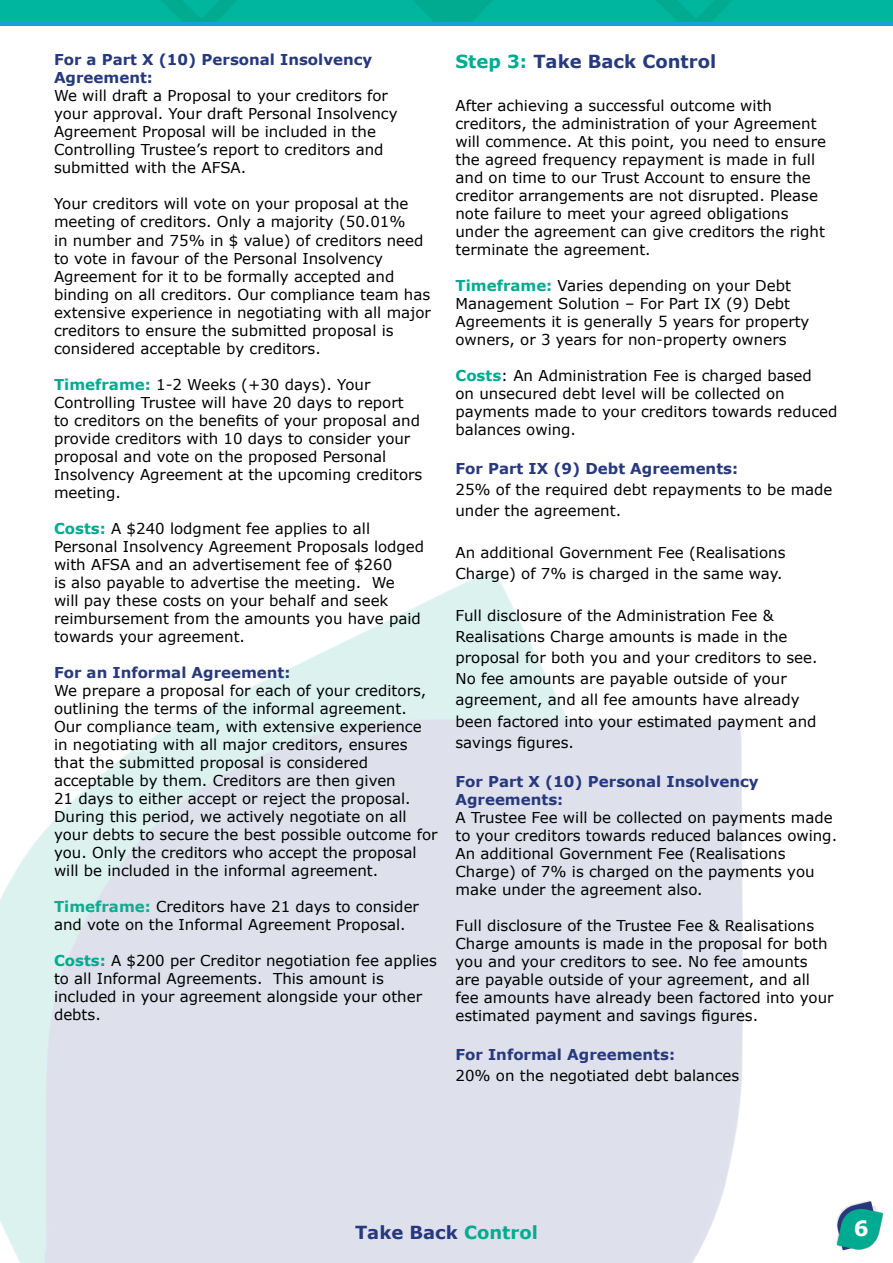
<style>
.page{position:relative;width:893px;height:1263px;background:#fff}
.page>*{position:absolute;margin:0;border:0;box-sizing:border-box;transform-origin:0 0}
.t1{font:700 21px "Verdana";color:#fff}
.t2{font:700 18px "Verdana";color:#263b7d}
.t3{font:700 18px "Verdana";color:#27397d}
.t4{font:15px/18px "Verdana";color:#000}
.t5{font:700 15px/18px "Verdana";color:#27397d}
.s1{font-weight:700;color:#00ab90}
.s2{font-weight:700;color:#10ab8f}
.s3{color:#00ab90}
</style>
<div class="page">
<div style="left:0;top:0;width:893px;height:26px;background:#1b9eda"></div>
<img style="left:0;top:0;width:893px;height:22px">
<img style="left:836px;top:1200px;width:48px;height:51px">
<p class="t5" style="left:54px;top:51px;width:320px">For a Part X (10) Personal Insolvency<br>Agreement:</p>
<p class="t4" style="left:54px;top:87px;width:345px">We will draft a Proposal to your creditors for your approval. Your draft Personal Insolvency Agreement Proposal will be included in the Controlling Trustee’s report to creditors and submitted with the AFSA.</p>
<p class="t4" style="left:54px;top:195px;width:378px">Your creditors will vote on your proposal at the meeting of creditors. Only a majority (50.01%<br>in number and 75% in $ value) of creditors need to vote in favour of the Personal Insolvency Agreement for it to be formally accepted and binding on all creditors. Our compliance team has extensive experience in negotiating with all major creditors to ensure the submitted proposal is considered acceptable by creditors.</p>
<p class="t4" style="left:54px;top:375px;width:370px"><span class="s1">Timeframe:</span> 1-2 Weeks (+30 days). Your Controlling Trustee will have 20 days to report to creditors on the benefits of your proposal and provide creditors with 10 days to consider your proposal and vote on the proposed Personal Insolvency Agreement at the upcoming creditors meeting.</p>
<p class="t4" style="left:54px;top:519px;width:372px"><span class="s1">Costs:</span> A $240 lodgment fee applies to all Personal Insolvency Agreement Proposals lodged with AFSA and an advertisement fee of $260<br>is also payable to advertise the meeting. We<br>will pay these costs on your behalf and seek reimbursement from the amounts you have paid towards your agreement.</p>
<p class="t5" style="left:54px;top:663px;width:238px">For an Informal Agreement:</p>
<p class="t4" style="left:54px;top:681px;width:385px">We prepare a proposal for each of your creditors, outlining the terms of the informal agreement.<br>Our compliance team, with extensive experience in negotiating with all major creditors, ensures that the submitted proposal is considered acceptable by them. Creditors are then given<br>21 days to either accept or reject the proposal.<br>During this period, we actively negotiate on all your debts to secure the best possible outcome for you. Only the creditors who accept the proposal will be included in the informal agreement.</p>
<p class="t4" style="left:54px;top:897px;width:366px"><span class="s2">Timeframe:</span> Creditors have 21 days to consider and vote on the Informal Agreement Proposal.</p>
<p class="t4" style="left:54px;top:951px;width:384px"><span class="s1">Costs:</span> A $200 per Creditor negotiation fee applies to all Informal Agreements. This amount is included in your agreement alongside your other debts.</p>
<p class="t2" style="left:455px;top:48px;width:262px"><span class="s3">Step 3:</span> Take Back Control</p>
<p class="t4" style="left:455px;top:97px;width:372px">After achieving a successful outcome with creditors, the administration of your Agreement will commence. At this point, you need to ensure the agreed frequency repayment is made in full and on time to our Trust Account to ensure the creditor arrangements are not disrupted. Please note failure to meet your agreed obligations under the agreement can give creditors the right terminate the agreement.</p>
<p class="t4" style="left:455px;top:277px;width:355px"><span class="s1">Timeframe:</span> Varies depending on your Debt Management Solution – For Part IX (9) Debt Agreements it is generally 5 years for property owners, or 3 years for non-property owners</p>
<p class="t4" style="left:455px;top:367px;width:383px"><span class="s1">Costs</span>: An Administration Fee is charged based<br>on unsecured debt level will be collected on payments made to your creditors towards reduced balances owing.</p>
<p class="t5" style="left:455px;top:460px;width:284px">For Part IX (9) Debt Agreements:</p>
<p class="t4" style="left:455px;top:479px;width:379px;line-height:21px">25% of the required debt repayments to be made under the agreement.</p>
<p class="t4" style="left:455px;top:542px;width:331px;line-height:21px">An additional Government Fee (Realisations<br>Charge) of 7% is charged in the same way.</p>
<p class="t4" style="left:455px;top:605px;width:364px;line-height:21px">Full disclosure of the Administration Fee &amp; Realisations Charge amounts is made in the proposal for both you and your creditors to see.<br>No fee amounts are payable outside of your agreement, and all fee amounts have already been factored into your estimated payment and savings figures.</p>
<p class="t5" style="left:455px;top:772px;width:305px">For Part X (10) Personal Insolvency<br>Agreements:</p>
<p class="t4" style="left:455px;top:808px;width:383px">A Trustee Fee will be collected on payments made to your creditors towards reduced balances owing.<br>An additional Government Fee (Realisations Charge) of 7% is charged on the payments you make under the agreement also.</p>
<p class="t4" style="left:455px;top:916px;width:380px">Full disclosure of the Trustee Fee &amp; Realisations Charge amounts is made in the proposal for both you and your creditors to see. No fee amounts are payable outside of your agreement, and all fee amounts have already been factored into your estimated payment and savings figures.</p>
<p class="t5" style="left:455px;top:1045px;width:221px">For Informal Agreements:</p>
<p class="t4" style="left:455px;top:1066px;width:285px">20% on the negotiated debt balances</p>
<p class="t3" style="left:355px;top:1219px;width:184px">Take Back <span class="s3">Control</span></p>
<h1 class="t1" style="left:854px;top:1214px;width:16px">6</h1>
</div>
